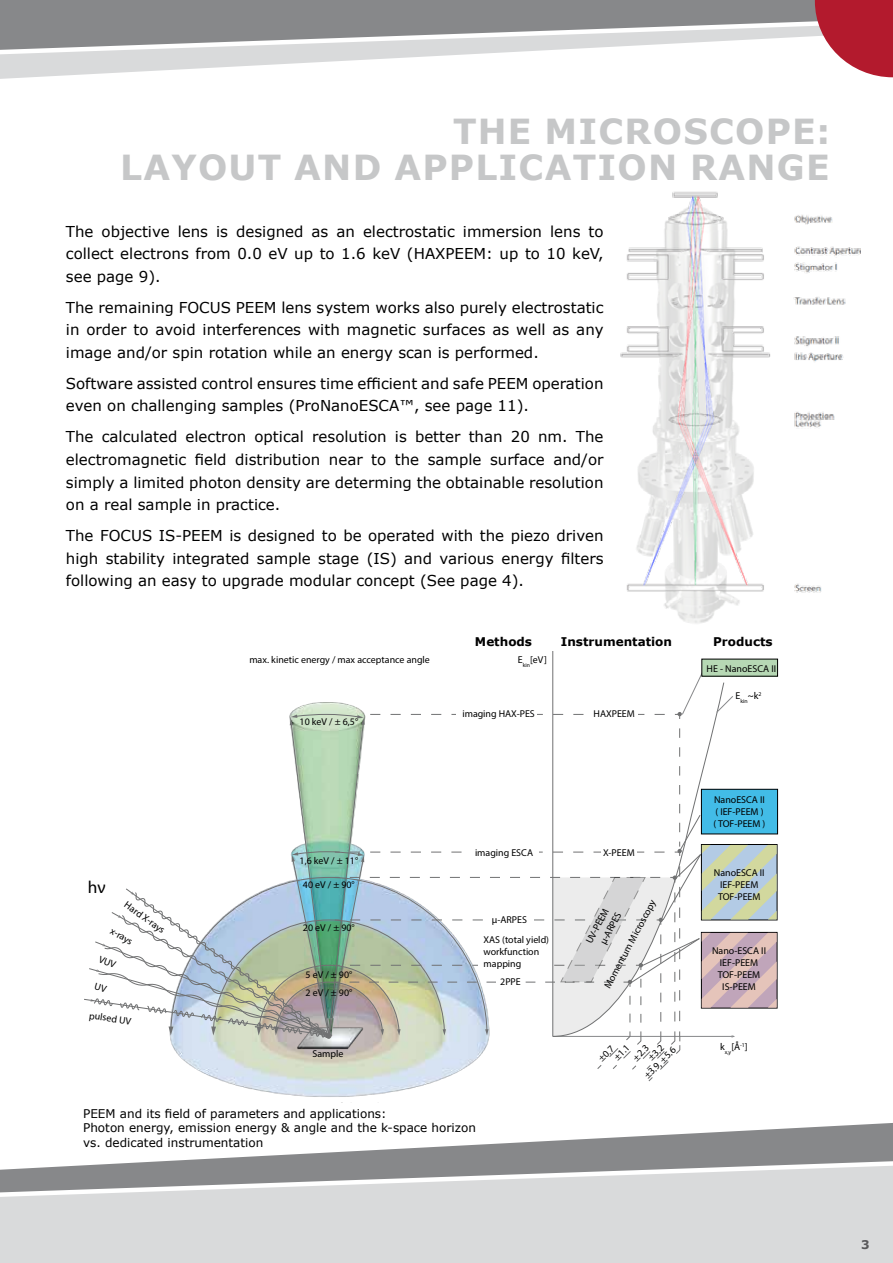
<style>
.page{position:relative;width:893px;height:1263px;background:#fff}
.page>*{position:absolute;margin:0;border:0;box-sizing:border-box;transform-origin:0 0}
.t1{font:700 34.5px/36px "Verdana";letter-spacing:.035em;color:#c6c7c8;text-align:right}
.t2{font:17.4px "Myriad Pro";color:#000}
.t3{font:15px/22.5px "Verdana";color:#000;text-align:justify}
.t4{font:12px/14.4px "Verdana";color:#000}
.t5{font:700 12px "Verdana";color:#000}
.t6{font:700 12px "Verdana";color:#58585a}
.t7{font:9.9px/12px "Myriad Pro";color:#000}
.t8{font:5.85px "Myriad Pro";color:#000}
</style>
<div class="page">
<svg style="left:0;top:0;width:893px;height:79px"></svg>
<svg style="left:815px;top:0;width:78px;height:77px"></svg>
<svg style="left:264px;top:1123px;width:629px;height:33px"></svg>
<svg style="left:0;top:1156px;width:893px;height:107px;background:#cccdce"></svg>
<hr style="left:552px;top:651px;width:1px;height:385px;background:#707172">
<img style="left:222px;top:1081px;width:215px;height:16px">
<div style="left:702px;top:659px;width:76px;height:17px;background:#b6d8b4"></div>
<img style="left:620px;top:191px;width:241px;height:433px">
<svg style="left:84px;top:666px;width:693px;height:415px"></svg>
<h1 class="t1" style="left:120px;top:112px;width:712px">THE MICROSCOPE:<br>LAYOUT AND APPLICATION RANGE</h1>
<p class="t3" style="left:66px;top:220px;width:539px">The objective lens is designed as an electrostatic immersion lens to collect electrons from 0.0 eV up to 1.6 keV (HAXPEEM: up to 10 keV, see page 9).</p>
<p class="t3" style="left:66px;top:296px;width:539px">The remaining FOCUS PEEM lens system works also purely electrostatic in order to avoid interferences with magnetic surfaces as well as any image and/or spin rotation while an energy scan is performed.</p>
<p class="t3" style="left:66px;top:372px;width:539px">Software assisted control ensures time efficient and safe PEEM operation even on challenging samples (ProNanoESCA™, see page 11).</p>
<p class="t3" style="left:66px;top:426px;width:539px">The calculated electron optical resolution is better than 20 nm. The electromagnetic field distribution near to the sample surface and/or simply a limited photon density are determing the obtainable resolution on a real sample in practice.</p>
<p class="t3" style="left:66px;top:524px;width:539px">The FOCUS IS-PEEM is designed to be operated with the piezo driven high stability integrated sample stage (IS) and various energy filters following an easy to upgrade modular concept (See page 4).</p>
<p class="t7" style="left:249px;top:653px;width:182px">max. kinetic energy / max acceptance angle</p>
<p class="t7" style="left:300px;top:715px;width:60px">10 keV / ± 6,5°</p>
<p class="t7" style="left:300px;top:854px;width:60px">1,6 keV / ± 11°</p>
<p class="t2" style="left:88px;top:877px;width:19px">hν</p>
<p class="t7" style="left:303px;top:879px;width:53px">40 eV / ± 90°</p>
<p class="t7" style="left:303px;top:921px;width:53px">20 eV / ± 90°</p>
<p class="t7" style="left:129px;top:898px;width:49px;rotate:36deg">Hard X-rays</p>
<p class="t7" style="left:114px;top:925px;width:26px;rotate:29deg">x-rays</p>
<p class="t7" style="left:90px;top:1009px;width:44px;rotate:8deg">pulsed UV</p>
<p class="t7" style="left:305px;top:966px;width:48px;line-height:17.2px">5 eV / ± 90°<br>2 eV / ± 90°</p>
<p class="t7" style="left:312px;top:1047px;width:33px">Sample</p>
<p class="t5" style="left:475px;top:633px;width:59px">Methods</p>
<p class="t5" style="left:561px;top:633px;width:113px">Instrumentation</p>
<p class="t5" style="left:713px;top:633px;width:61px">Products</p>
<p class="t7" style="left:518px;top:654px;width:31px">E<sub>kin</sub>[eV]</p>
<p class="t7" style="left:462px;top:708px;width:74px">imaging HAX-PES</p>
<p class="t7" style="left:594px;top:708px;width:43px">HAXPEEM</p>
<p class="t7" style="left:475px;top:846px;width:60px">imaging ESCA</p>
<p class="t7" style="left:603px;top:846px;width:33px">X-PEEM</p>
<p class="t7" style="left:601px;top:984px;width:101px;rotate:-62deg">Momentum Microscopy</p>
<p class="t7" style="left:583px;top:940px;width:39px;rotate:-62deg">UV-PEEM</p>
<p class="t7" style="left:492px;top:913px;width:37px">µ-ARPES</p>
<p class="t7" style="left:597px;top:941px;width:37px;rotate:-62deg">µ-ARPES</p>
<p class="t7" style="left:484px;top:934px;width:67px">XAS (total yield) workfunction mapping</p>
<p class="t7" style="left:500px;top:975px;width:22px">2PPE</p>
<p class="t7" style="left:707px;top:662px;width:71px">HE - NanoESCA II</p>
<p class="t8" style="left:735px;top:697px;width:27px"><sup>E</sup>kin<sup>~k</sup>2</p>
<p class="t7" style="left:713px;top:793px;width:53px">NanoESCA II ( IEF-PEEM ) ( TOF-PEEM )</p>
<p class="t7" style="left:714px;top:867px;width:52px;text-align:center">NanoESCA II<br>IEF-PEEM<br>TOF-PEEM</p>
<p class="t7" style="left:712px;top:944px;width:56px;text-align:center">Nano-ESCA II<br>IEF-PEEM<br>TOF-PEEM<br>IS-PEEM</p>
<p class="t7" style="left:605px;top:1048px;width:20px;line-height:9.9px;text-indent:-12px;rotate:-45deg">±0.7 ±1.1</p>
<p class="t7" style="left:638px;top:1048px;width:20px;line-height:10.5px;text-indent:-11px;rotate:-45deg">±2.3 ±3.2</p>
<p class="t8" style="left:720px;top:1048px;width:29px"><sup>k</sup>x,y<sup>[Å</sup>-1<sup>]</sup></p>
<p class="t7" style="left:641px;top:1073px;width:42px;rotate:-45deg">±3.9, ±5.6</p>
<p class="t4" style="left:83px;top:1106px;width:394px">PEEM and its field of parameters and applications:<br>Photon energy, emission energy &amp; angle and the k-space horizon vs. dedicated instrumentation</p>
<p class="t6" style="left:861px;top:1236px;width:10px">3</p>
</div>
